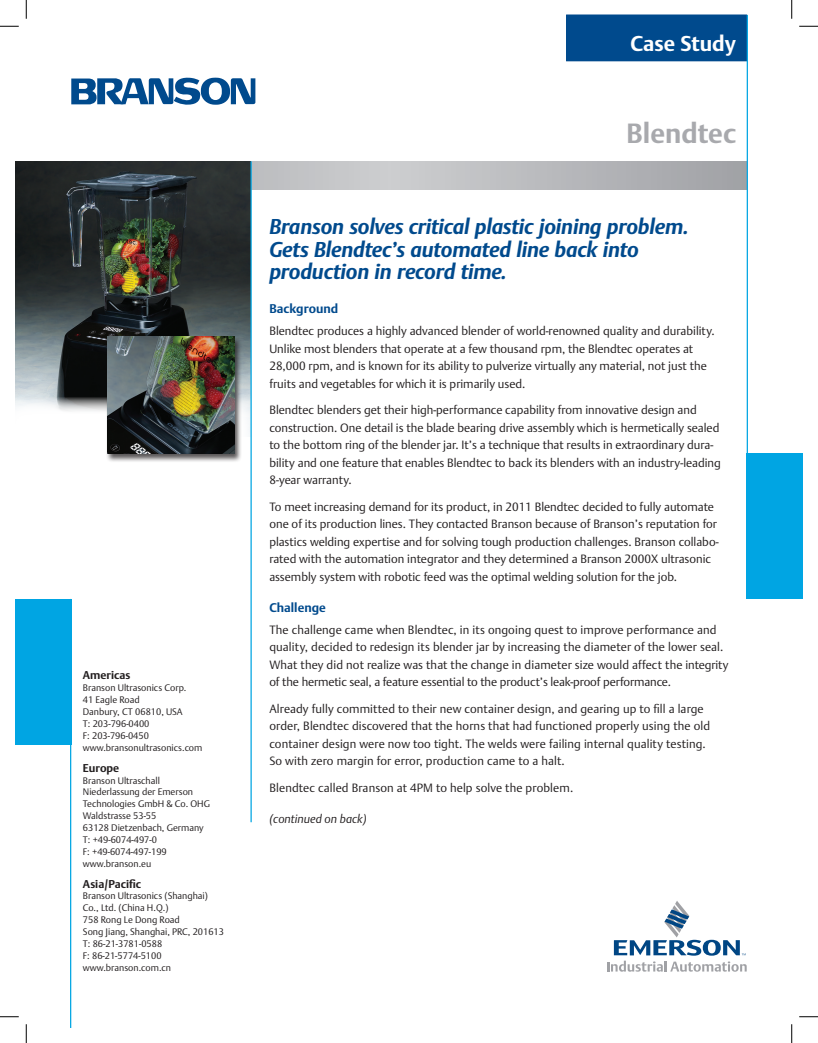
<style>
.page{position:relative;width:818px;height:1043px;background:#fff}
.page>*{position:absolute;margin:0;border:0;box-sizing:border-box;transform-origin:0 0}
.t1{font:700 27.5px "DTL Argo TOT";color:#a8a9ad}
.t2{font:italic 700 21.25px/22.5px "DTL Argo TOT";letter-spacing:-.01em;color:#004a8d}
.t3{font:700 21.25px "DTL Argo TOT";color:#fff}
.t4{font:700 12.5px "DTL Argo TOT";color:#004a8d}
.t5{font:300 11.88px/17.5px "DTL Argo TOT";color:#231f20}
.t6{font:italic 300 11.88px "DTL Argo TOT";color:#231f20}
.t7{font:700 11.25px "DTL Argo TOT";color:#231f20}
.t8{font:300 9.38px/11.9px "DTL Argo TOT";color:#231f20}
</style>
<div class="page">
<div style="left:566px;top:15px;width:180px;height:46px;background:#004a8d"></div>
<svg style="left:71px;top:78px;width:184px;height:27px"></svg>
<div style="left:746px;top:453px;width:56px;height:146px;background:#00a5e3"></div>
<div style="left:15px;top:599px;width:56px;height:145px;background:#00a5e3"></div>
<hr style="left:70px;top:599px;width:1px;height:429px;background:#00a5e3">
<svg style="left:252px;top:161px;width:494px;height:28px;background:#babbbe"></svg>
<svg style="left:607px;top:901px;width:139px;height:70px"></svg>
<hr style="left:746px;top:15px;width:2px;height:584px;background:#00a5e3">
<img style="left:15px;top:161px;width:235px;height:235px">
<div style="left:106px;top:337px;width:136px;height:126px;background:#231f20;opacity:.75"></div>
<img style="left:107px;top:336px;width:127px;height:117px">
<hr style="left:250px;top:161px;width:2px;height:661px;background:#00a5e3">
<svg style="left:0;top:25px;width:19px;height:2px"></svg>
<svg style="left:799px;top:25px;width:19px;height:2px"></svg>
<svg style="left:0;top:1016px;width:19px;height:1px"></svg>
<svg style="left:799px;top:1016px;width:19px;height:1px"></svg>
<svg style="left:25px;top:0;width:2px;height:19px"></svg>
<svg style="left:25px;top:1024px;width:2px;height:18px"></svg>
<svg style="left:791px;top:0;width:1px;height:19px"></svg>
<svg style="left:791px;top:1024px;width:1px;height:18px"></svg>
<p class="t7" style="left:83px;top:668px;width:49px">Americas</p>
<p class="t8" style="left:83px;top:682px;width:121px">Branson Ultrasonics Corp.<br>41 Eagle Road<br>Danbury, CT 06810, USA<br>T: 203-796-0400<br>F: 203-796-0450 www.bransonultrasonics.com</p>
<p class="t7" style="left:83px;top:761px;width:38px">Europe</p>
<p class="t8" style="left:83px;top:774px;width:129px">Branson Ultraschall<br>Niederlassung der Emerson<br>Technologies GmbH &amp; Co. OHG<br>Waldstrasse 53-55<br>63128 Dietzenbach, Germany<br>T: +49-6074-497-0<br>F: +49-6074-497-199 www.branson.eu</p>
<p class="t7" style="left:83px;top:876px;width:60px">Asia/Pacific</p>
<p class="t8" style="left:83px;top:890px;width:143px">Branson Ultrasonics (Shanghai)<br>Co., Ltd. (China H.Q.)<br>758 Rong Le Dong Road<br>Song Jiang, Shanghai, PRC, 201613<br>T: 86-21-3781-0588<br>F: 86-21-5774-5100 www.branson.com.cn</p>
<h2 class="t3" style="left:630px;top:31px;width:107px">Case Study</h2>
<h1 class="t1" style="left:626px;top:117px;width:111px">Blendtec</h1>
<h2 class="t2" style="left:269px;top:216px;width:421px">Branson solves critical plastic joining problem.<br>Gets Blendtec’s automated line back into production in record time.</h2>
<p class="t4" style="left:269px;top:301px;width:70px">Background</p>
<p class="t5" style="left:269px;top:322px;width:447px">Blendtec produces a highly advanced blender of world-renowned quality and durability.<br>Unlike most blenders that operate at a few thousand rpm, the Blendtec operates at 28,000 rpm, and is known for its ability to pulverize virtually any material, not just the fruits and vegetables for which it is primarily used.</p>
<p class="t5" style="left:269px;top:401px;width:453px">Blendtec blenders get their high-performance capability from innovative design and construction. One detail is the blade bearing drive assembly which is hermetically sealed to the bottom ring of the blender jar. It’s a technique that results in extraordinary dura&shy;bility and one feature that enables Blendtec to back its blenders with an industry-leading 8-year warranty.</p>
<p class="t5" style="left:269px;top:498px;width:450px">To meet increasing demand for its product, in 2011 Blendtec decided to fully automate one of its production lines. They contacted Branson because of Branson’s reputation for plastics welding expertise and for solving tough production challenges. Branson collabo&shy;rated with the automation integrator and they determined a Branson 2000X ultrasonic assembly system with robotic feed was the optimal welding solution for the job.</p>
<p class="t4" style="left:269px;top:600px;width:58px">Challenge</p>
<p class="t5" style="left:269px;top:621px;width:460px">The challenge came when Blendtec, in its ongoing quest to improve performance and quality, decided to redesign its blender jar by increasing the diameter of the lower seal.<br>What they did not realize was that the change in diameter size would affect the integrity of the hermetic seal, a feature essential to the product’s leak-proof performance.</p>
<p class="t5" style="left:269px;top:700px;width:442px">Already fully committed to their new container design, and gearing up to fill a large order, Blendtec discovered that the horns that had functioned properly using the old container design were now too tight. The welds were failing internal quality testing.<br>So with zero margin for error, production came to a halt.</p>
<p class="t5" style="left:269px;top:779px;width:305px">Blendtec called Branson at 4PM to help solve the problem.</p>
<p class="t6" style="left:269px;top:811px;width:99px">(continued on back)</p>
</div>
